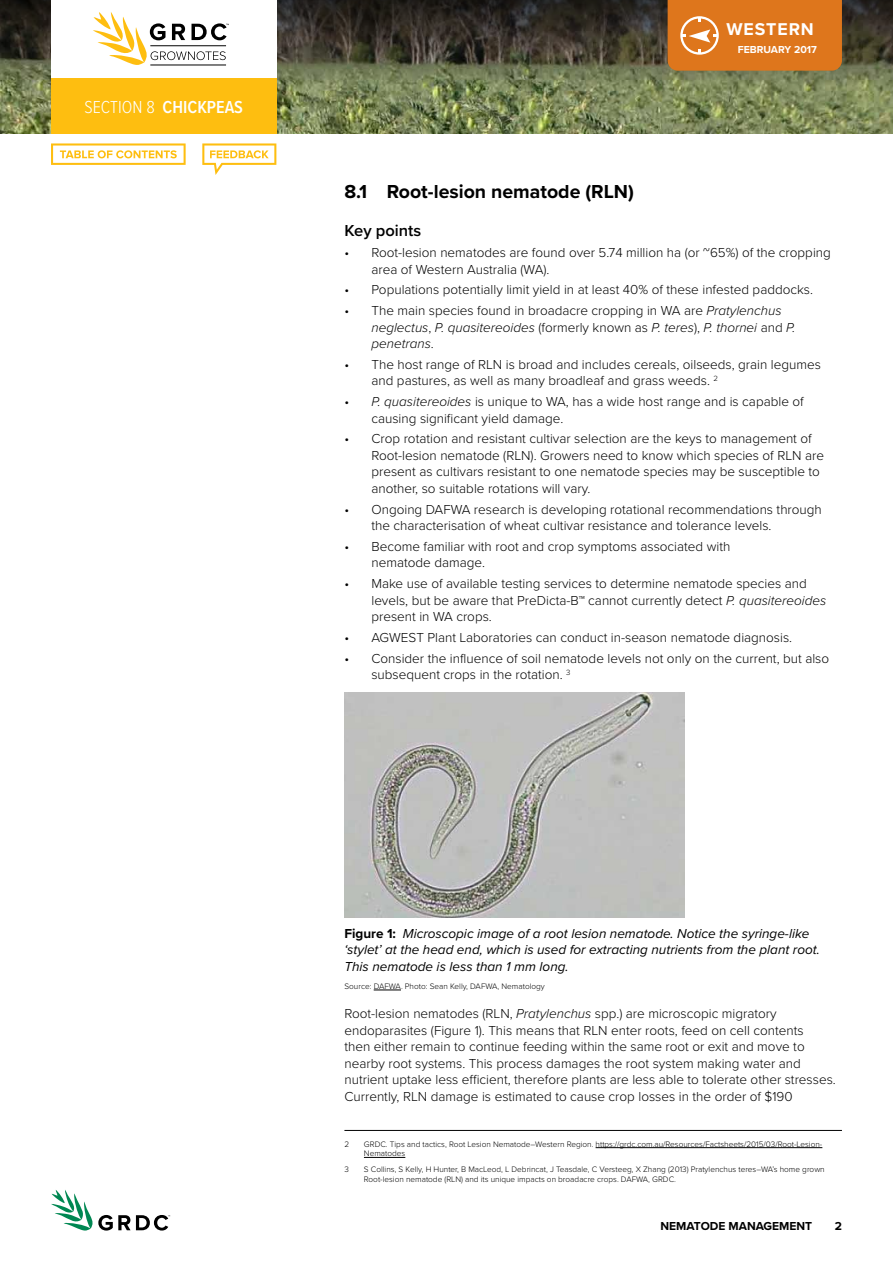
<style>
.page{position:relative;width:893px;height:1263px;background:#fff}
.page>*{position:absolute;margin:0;border:0;box-sizing:border-box;transform-origin:0 0}
.t1{font:700 19.5px "Proxima Nova";color:#000}
.t2{font:600 18px "Proxima Nova Cond";color:#fff}
.t3{font:700 17.7px "Proxima Nova";letter-spacing:.05em;color:#fff}
.t4{font:600 16.5px "Proxima Nova";color:#000}
.t5{font:300 13.5px/16.5px "Proxima Nova";color:#000}
.t6{font:italic 13.5px/16.5px "Proxima Nova";color:#000}
.t7{font:700 12px "Proxima Nova";color:#000}
.t8{font:700 10.5px "Proxima Nova";color:#fff}
.t9{font:300 8.25px/9.8px "Proxima Nova";color:#000}
.s1{font-weight:300}
.s2{font-style:italic}
.s3{font-weight:700;font-style:normal}
</style>
<div class="page">
<img style="left:0;top:117px;width:893px;height:16px">
<svg style="left:0;top:0;width:893px;height:117px;background:#595c41"></svg>
<svg style="left:51px;top:1190px;width:119px;height:41px"></svg>
<div style="left:51px;top:0;width:225px;height:81px;background:#fff"></div>
<div style="left:51px;top:78px;width:225px;height:55px;background:#febe10"></div>
<div style="left:668px;top:0;width:174px;height:71px;background:#de761c"></div>
<hr style="left:150px;top:65px;width:76px;height:1px;background:#000">
<svg style="left:93px;top:12px;width:136px;height:53px"></svg>
<svg style="left:374px;top:989px;width:27px;height:1px"></svg>
<img style="left:344px;top:693px;width:341px;height:225px">
<hr style="left:344px;top:1130px;width:498px;height:1px;background:#000">
<hr style="left:596px;top:1147px;width:226px;height:1px;background:#000">
<hr style="left:364px;top:1157px;width:41px;height:1px;background:#000">
<svg style="left:51px;top:143px;width:135px;height:22px"></svg>
<svg style="left:202px;top:143px;width:74px;height:32px"></svg>
<h2 class="t2" style="left:84px;top:94px;width:89px"><span class="s1">SECTION 8</span> CHICKPEAS</h2>
<h3 class="t3" style="left:726px;top:19px;width:89px">WESTERN</h3>
<p class="t8" style="left:738px;top:41px;width:81px">FEBRUARY 2017</p>
<h1 class="t1" style="left:344px;top:177px;width:291px">8.1 ROOT-LESION NEMATODE (RLN)</h1>
<p class="t4" style="left:344px;top:218px;width:78px">Key points</p>
<p class="t5" style="left:371px;top:244px;width:461px;text-indent:-27px">• Root-lesion nematodes are found over 5.74 million ha (or ~65%) of the cropping area of Western Australia (WA).</p>
<p class="t5" style="left:344px;top:281px;width:470px">• Populations potentially limit yield in at least 40% of these infested paddocks.</p>
<p class="t5" style="left:371px;top:302px;width:426px;text-indent:-27px">• The main species found in broadacre cropping in WA are <span class="s2">Pratylenchus neglectus</span>, <span class="s2">P. quasitereoides</span> (formerly known as <span class="s2">P. teres</span>), <span class="s2">P. thornei</span> and <span class="s2">P. penetrans</span>.</p>
<p class="t5" style="left:371px;top:355px;width:451px;text-indent:-27px">• The host range of RLN is broad and includes cereals, oilseeds, grain legumes and pastures, as well as many broadleaf and grass weeds. <sup>2</sup></p>
<p class="t5" style="left:371px;top:393px;width:434px;text-indent:-27px">• <span class="s2">P. quasitereoides</span> is unique to WA, has a wide host range and is capable of causing significant yield damage.</p>
<p class="t5" style="left:371px;top:430px;width:454px;text-indent:-27px">• Crop rotation and resistant cultivar selection are the keys to management of Root-lesion nematode (RLN). Growers need to know which species of RLN are present as cultivars resistant to one nematode species may be susceptible to another, so suitable rotations will vary.</p>
<p class="t5" style="left:371px;top:500px;width:452px;text-indent:-27px">• Ongoing DAFWA research is developing rotational recommendations through the characterisation of wheat cultivar resistance and tolerance levels.</p>
<p class="t5" style="left:371px;top:537px;width:360px;text-indent:-27px">• Become familiar with root and crop symptoms associated with nematode damage.</p>
<p class="t5" style="left:371px;top:575px;width:456px;text-indent:-27px">• Make use of available testing services to determine nematode species and levels, but be aware that PreDicta-B™ cannot currently detect <span class="s2">P. quasitereoides </span>present in WA crops.</p>
<p class="t5" style="left:344px;top:628px;width:449px">• AGWEST Plant Laboratories can conduct in-season nematode diagnosis.</p>
<p class="t5" style="left:371px;top:649px;width:459px;text-indent:-27px">• Consider the influence of soil nematode levels not only on the current, but also subsequent crops in the rotation. <sup>3</sup></p>
<p class="t6" style="left:344px;top:924px;width:477px"><span class="s3">FIGURE 1:</span> Microscopic image of a root lesion nematode. Notice the syringe-like ‘stylet’ at the head end, which is used for extracting nutrients from the plant root.<br>This nematode is less than 1 mm long.</p>
<p class="t9" style="left:344px;top:981px;width:202px">Source: DAFWA. Photo: Sean Kelly, DAFWA, Nematology</p>
<p class="t5" style="left:344px;top:1005px;width:493px">Root-lesion nematodes (RLN, <span class="s2">Pratylenchus</span> spp.) are microscopic migratory endoparasites (Figure 1). This means that RLN enter roots, feed on cell contents<br>then either remain to continue feeding within the same root or exit and move to nearby root systems. This process damages the root system making water and nutrient uptake less efficient, therefore plants are less able to tolerate other stresses.<br>Currently, RLN damage is estimated to cause crop losses in the order of $190</p>
<p class="t9" style="left:344px;top:1138px;width:6px">2</p>
<p class="t9" style="left:364px;top:1138px;width:460px">GRDC. Tips and tactics, Root Lesion Nematode–Western Region. https://grdc.com.au/Resources/Factsheets/2015/03/Root-Lesion-<br>Nematodes</p>
<p class="t9" style="left:344px;top:1164px;width:6px">3</p>
<p class="t9" style="left:364px;top:1164px;width:462px">S Collins, S Kelly, H Hunter, B MacLeod, L Debrincat, J Teasdale, C Versteeg, X Zhang (2013) Pratylenchus teres–WA’s home grown<br>Root-lesion nematode (RLN) and its unique impacts on broadacre crops. DAFWA, GRDC.</p>
<p class="t7" style="left:660px;top:1217px;width:153px">NEMATODE MANAGEMENT</p>
<p class="t7" style="left:835px;top:1217px;width:9px">2</p>
</div>
